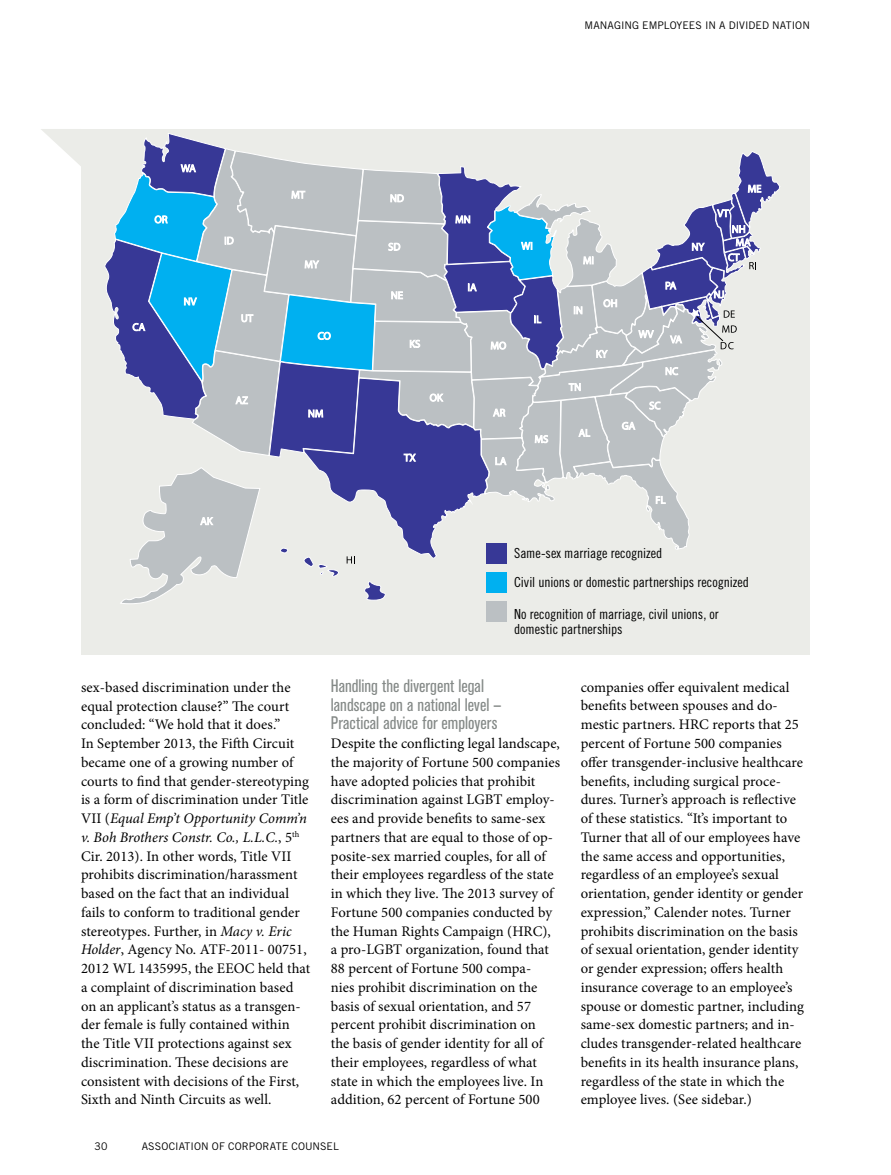
<style>
.page{position:relative;width:891px;height:1175px;background:#fff}
.page>*{position:absolute;margin:0;border:0;box-sizing:border-box;transform-origin:0 0}
.t1{font:condensed 18px/18.8px "Akzidenz Grotesk BE";letter-spacing:.005em;color:#848987}
.t2{font:14.7px/18.8px "Minion Pro";letter-spacing:.005em;color:#000}
.t3{font:13.8px/29.4px "Trade Gothic Cond Eighteen";color:#000}
.t4{font:10.5px "Trade Gothic";letter-spacing:.005em;color:#000}
.s1{font-style:italic}
</style>
<div class="page">
<div style="left:81px;top:129px;width:729px;height:525px;background:#ebece8"></div>
<svg style="left:41px;top:129px;width:40px;height:37px"></svg>
<div style="left:486px;top:601px;width:21px;height:21px;background:#bbc0c3"></div>
<svg style="left:105px;top:133px;width:675px;height:471px"></svg>
<p class="t4" style="left:585px;top:19px;width:227px">MANAGING EMPLOYEES IN A DIVIDED NATION</p>
<p class="t3" style="left:514px;top:538px;width:237px">Same-sex marriage recognized<br>Civil unions or domestic partnerships recognized</p>
<p class="t3" style="left:514px;top:606px;width:206px;line-height:15px">No recognition of marriage, civil unions, or domestic partnerships</p>
<p class="t2" style="left:81px;top:677px;width:231px">sex-based discrimination under the equal protection clause?” The court concluded: “We hold that it does.”<br>In September 2013, the Fifth Circuit became one of a growing number of courts to find that gender-stereotyping is a form of discrimination under Title VII (<span class="s1">Equal Emp’t Opportunity Comm’n v. Boh Brothers Constr. Co., L.L.C.</span>, 5<sup>th </sup>Cir. 2013). In other words, Title VII prohibits discrimination/harassment based on the fact that an individual fails to conform to traditional gender stereotypes. Further, in <span class="s1">Macy v. Eric Holder</span>, Agency No. ATF-2011- 00751, 2012 WL 1435995, the EEOC held that a complaint of discrimination based on an applicant’s status as a transgen&shy;der female is fully contained within the Title VII protections against sex discrimination. These decisions are consistent with decisions of the First, Sixth and Ninth Circuits as well.</p>
<p class="t1" style="left:331px;top:676px;width:172px">Handling the divergent legal landscape on a national level —<br>Practical advice for employers</p>
<p class="t2" style="left:331px;top:734px;width:231px">Despite the conflicting legal landscape, the majority of Fortune 500 companies have adopted policies that prohibit discrimination against LGBT employ&shy;ees and provide benefits to same-sex partners that are equal to those of op&shy;posite-sex married couples, for all of their employees regardless of the state in which they live. The 2013 survey of Fortune 500 companies conducted by the Human Rights Campaign (HRC), a pro-LGBT organization, found that 88 percent of Fortune 500 compa-<br>nies prohibit discrimination on the basis of sexual orientation, and 57 percent prohibit discrimination on<br>the basis of gender identity for all of their employees, regardless of what state in which the employees live. In addition, 62 percent of Fortune 500</p>
<p class="t4" style="left:94px;top:1140px;width:14px">30</p>
<p class="t4" style="left:142px;top:1140px;width:199px">ASSOCIATION OF CORPORATE COUNSEL</p>
<p class="t2" style="left:581px;top:677px;width:225px">companies offer equivalent medical benefits between spouses and do&shy;mestic partners. HRC reports that 25 percent of Fortune 500 companies offer transgender-inclusive healthcare benefits, including surgical proce&shy;dures. Turner’s approach is reflective of these statistics. “It’s important to Turner that all of our employees have the same access and opportunities, regardless of an employee’s sexual orientation, gender identity or gender expression,” Calender notes. Turner prohibits discrimination on the basis of sexual orientation, gender identity or gender expression; offers health insurance coverage to an employee’s spouse or domestic partner, including same-sex domestic partners; and in&shy;cludes transgender-related healthcare benefits in its health insurance plans, regardless of the state in which the employee lives. (See sidebar.)</p>
</div>
